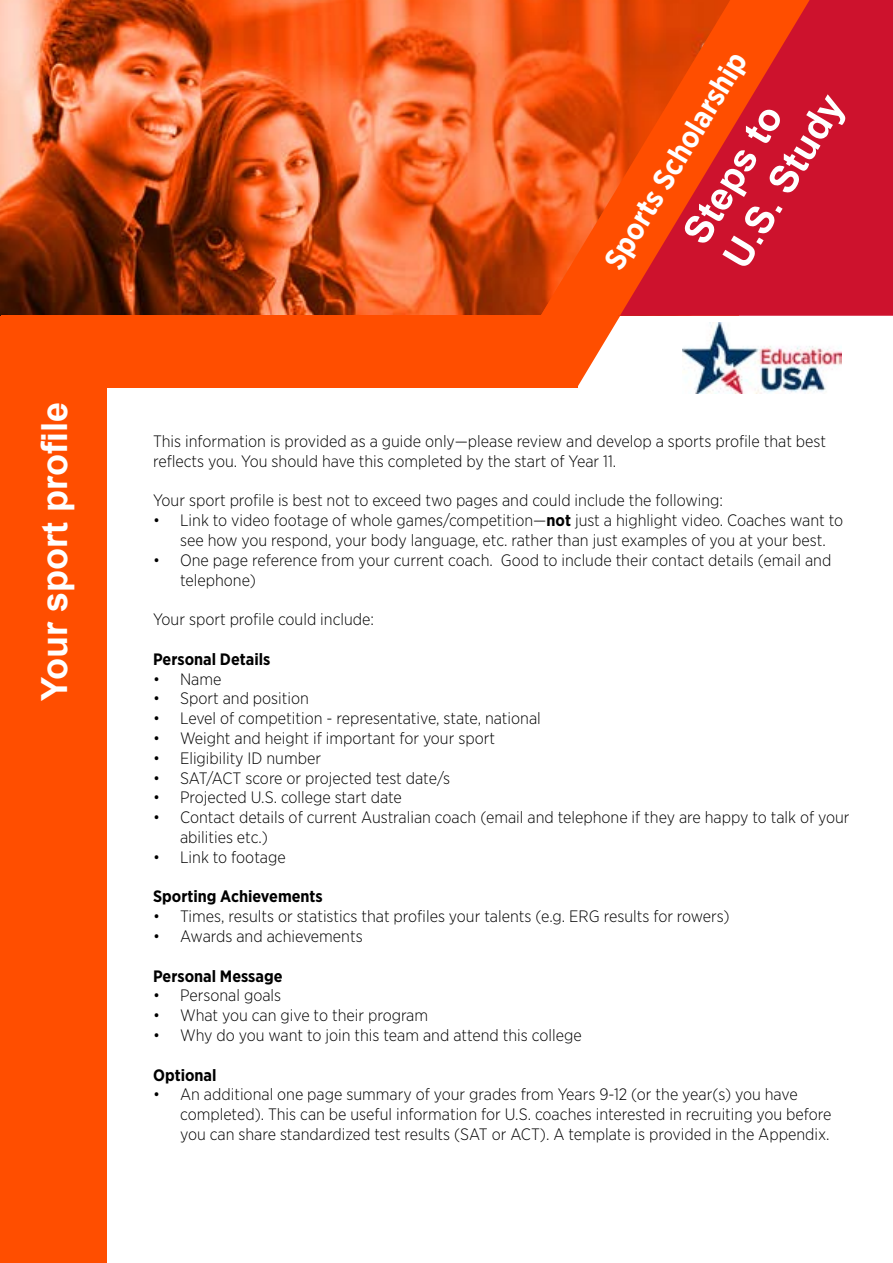
<style>
.page{position:relative;width:893px;height:1263px;background:#fff}
.page>*{position:absolute;margin:0;border:0;box-sizing:border-box;transform-origin:0 0}
.t1{font:700 39px/46.8px "Arial";color:#fff}
.t2{font:700 36px "Arial";color:#fff}
.t3{font:700 30px "Gotham Narrow";color:#fff}
.t4{font:300 16.5px/19.8px "Gotham Narrow";color:#000}
.t5{font:700 16.5px "Gotham Narrow";color:#000}
.s1{font-weight:700}
</style>
<div class="page">
<img style="left:0;top:0;width:540px;height:315px">
<svg style="left:519px;top:280px;width:101px;height:108px"></svg>
<div style="left:814px;top:0;width:79px;height:316px;background:#cd122d"></div>
<svg style="left:540px;top:0;width:274px;height:316px;background:#e43815"></svg>
<div style="left:1px;top:315px;width:577px;height:72px;background:#ff4e00"></div>
<img style="left:682px;top:322px;width:159px;height:71px">
<div style="left:1px;top:316px;width:106px;height:947px;background:#ff4e00"></div>
<h2 class="t2" style="left:30px;top:701px;width:301px;rotate:-90deg">Your sport profile</h2>
<h3 class="t3" style="left:595px;top:257px;width:249px;rotate:-59deg">Sports Scholarship</h3>
<h1 class="t1" style="left:674px;top:229px;width:197px;rotate:-59deg">Steps to<br>U.S. Study</h1>
<p class="t4" style="left:153px;top:431px;width:674px">This information is provided as a guide only—please review and develop a sports profile that best reflects you. You should have this completed by the start of Year 11.</p>
<p class="t4" style="left:153px;top:490px;width:572px">Your sport profile is best not to exceed two pages and could include the following:</p>
<p class="t4" style="left:153px;top:510px;width:692px;text-align:center">• Link to video footage of whole games/competition—<span class="s1">not</span> just a highlight video. Coaches want to see how you respond, your body language, etc. rather than just examples of you at your best.</p>
<p class="t4" style="left:180px;top:550px;width:653px;text-indent:-27px">• One page reference from your current coach. Good to include their contact details (email and telephone)</p>
<p class="t4" style="left:153px;top:609px;width:223px">Your sport profile could include:</p>
<p class="t5" style="left:153px;top:648px;width:119px">Personal Details</p>
<p class="t4" style="left:153px;top:668px;width:70px">• Name</p>
<p class="t4" style="left:153px;top:688px;width:157px">• Sport and position</p>
<p class="t4" style="left:153px;top:708px;width:389px">• Level of competition - representative, state, national</p>
<p class="t4" style="left:153px;top:728px;width:343px">• Weight and height if important for your sport</p>
<p class="t4" style="left:153px;top:748px;width:170px">• Eligibility ID number</p>
<p class="t4" style="left:153px;top:767px;width:298px">• SAT/ACT score or projected test date/s</p>
<p class="t4" style="left:153px;top:787px;width:250px">• Projected U.S. college start date</p>
<p class="t4" style="left:180px;top:807px;width:671px;text-indent:-27px">• Contact details of current Australian coach (email and telephone if they are happy to talk of your abilities etc.)</p>
<p class="t4" style="left:153px;top:847px;width:134px">• Link to footage</p>
<p class="t5" style="left:153px;top:886px;width:171px">Sporting Achievements</p>
<p class="t4" style="left:153px;top:906px;width:578px">• Times, results or statistics that profiles your talents (e.g. ERG results for rowers)</p>
<p class="t4" style="left:153px;top:926px;width:211px">• Awards and achievements</p>
<p class="t5" style="left:153px;top:965px;width:131px">Personal Message</p>
<p class="t4" style="left:153px;top:985px;width:130px">• Personal goals</p>
<p class="t4" style="left:153px;top:1005px;width:277px">• What you can give to their program</p>
<p class="t4" style="left:153px;top:1025px;width:430px">• Why do you want to join this team and attend this college</p>
<p class="t5" style="left:153px;top:1064px;width:65px">Optional</p>
<p class="t4" style="left:180px;top:1084px;width:653px;text-indent:-27px">• An additional one page summary of your grades from Years 9-12 (or the year(s) you have completed). This can be useful information for U.S. coaches interested in recruiting you before you can share standardized test results (SAT or ACT). A template is provided in the Appendix.</p>
</div>
